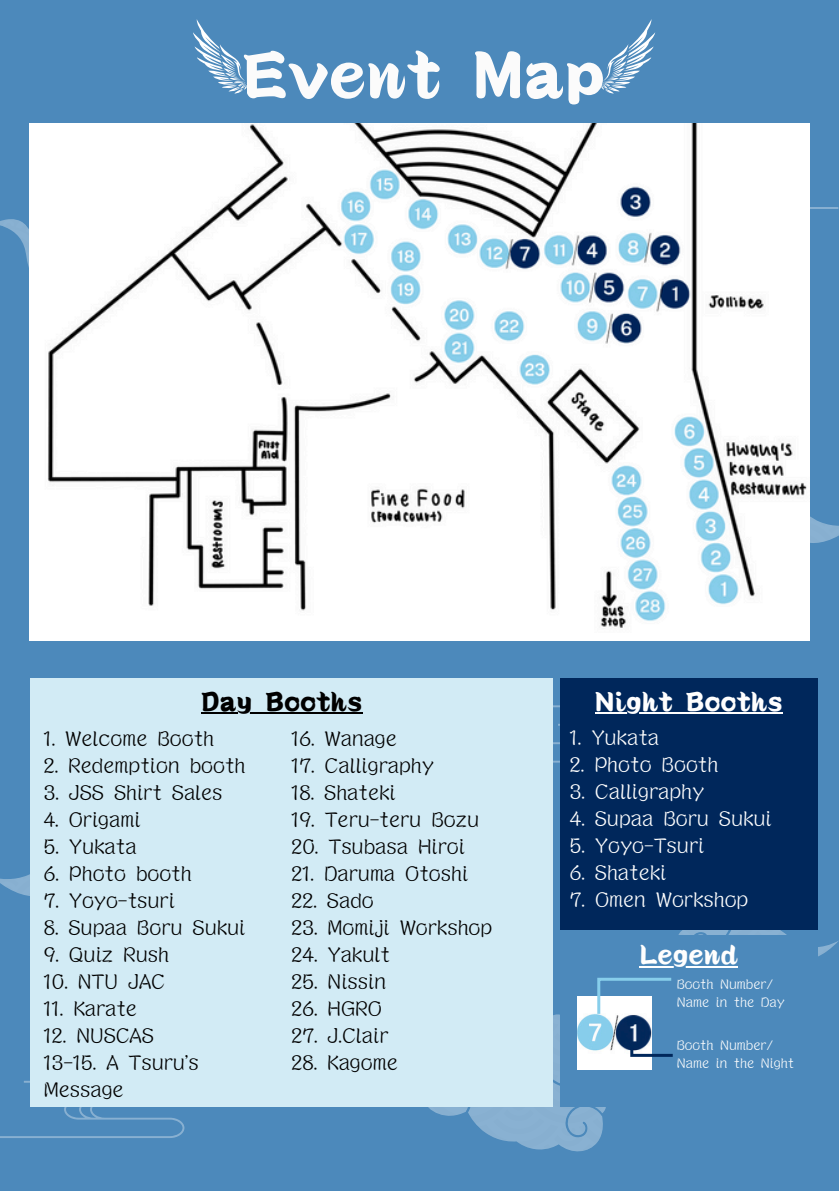
<style>
.page{position:relative;width:839px;height:1191px;background:#fff}
.page>*{position:absolute;margin:0;border:0;box-sizing:border-box;transform-origin:0 0}
.t1{font:62px "Seibi Ohkido Ultra Bold";color:#fbfbfb}
.t2{font:25.6px "Seibi Ohkido Ultra Bold";color:#fefefe}
.t3{font:25.6px "Seibi Ohkido Ultra Bold";color:#000}
.t4{font:20px/27px "Seibi Shiba Medium";color:#000}
.t5{font:20px "Seibi Shiba Medium";color:#fefefe}
.t6{font:13px/17.6px "Seibi Shiba Medium";color:#fefefe}
</style>
<div class="page">
<div style="left:0;top:0;width:838px;height:1191px;background:#4c89bb"></div>
<svg style="left:298px;top:923px;width:533px;height:228px"></svg>
<svg style="left:0;top:219px;width:29px;height:48px"></svg>
<svg style="left:809px;top:362px;width:29px;height:215px"></svg>
<svg style="left:0;top:874px;width:30px;height:22px"></svg>
<svg style="left:552px;top:705px;width:8px;height:95px"></svg>
<svg style="left:809px;top:207px;width:29px;height:94px"></svg>
<svg style="left:0;top:1080px;width:281px;height:58px"></svg>
<div style="left:30px;top:679px;width:522px;height:427px;background:#d2ebf5"></div>
<hr style="left:201px;top:712px;width:161px;height:2px;background:#000">
<div style="left:560px;top:679px;width:257px;height:251px;background:#00275b"></div>
<hr style="left:595px;top:712px;width:187px;height:2px;background:#fefefe">
<div style="left:560px;top:936px;width:257px;height:171px;background:#4c89bb"></div>
<img style="left:577px;top:996px;width:74px;height:74px">
<svg style="left:595px;top:977px;width:77px;height:40px"></svg>
<svg style="left:628px;top:1045px;width:45px;height:13px"></svg>
<hr style="left:639px;top:966px;width:99px;height:1px;background:#fefefe">
<svg style="left:600px;top:19px;width:55px;height:75px"></svg>
<svg style="left:193px;top:19px;width:55px;height:75px"></svg>
<img style="left:29px;top:123px;width:780px;height:518px">
<p class="t1" style="left:242px;top:43px;width:364px">Event Map</p>
<p class="t3" style="left:201px;top:688px;width:163px">Day Booths</p>
<p class="t4" style="left:44px;top:725px;width:172px">1. Welcome Booth</p>
<p class="t4" style="left:44px;top:752px;width:203px">2. Redemption booth</p>
<p class="t4" style="left:44px;top:779px;width:180px">3. JSS Shirt Sales</p>
<p class="t4" style="left:44px;top:806px;width:98px">4. Origami</p>
<p class="t4" style="left:44px;top:833px;width:94px">5. Yukata</p>
<p class="t4" style="left:44px;top:860px;width:149px">6. Photo booth</p>
<p class="t4" style="left:44px;top:887px;width:133px">7. Yoyo-tsuri</p>
<p class="t4" style="left:44px;top:914px;width:203px">8. Supaa Boru Sukui</p>
<p class="t4" style="left:44px;top:941px;width:127px">9. Quiz Rush</p>
<p class="t4" style="left:44px;top:968px;width:123px">10. NTU JAC</p>
<p class="t4" style="left:44px;top:995px;width:95px">11. Karate</p>
<p class="t4" style="left:44px;top:1022px;width:157px">12. NUSCAS<br>13-15. A Tsuru’s<br>Message</p>
<h1 class="t4" style="left:291px;top:725px;width:107px">16. Wanage</h1>
<h1 class="t4" style="left:291px;top:752px;width:144px">17. Calligraphy</h1>
<h1 class="t4" style="left:291px;top:779px;width:106px">18. Shateki</h1>
<h1 class="t4" style="left:291px;top:806px;width:189px">19. Teru-teru Bozu</h1>
<h1 class="t4" style="left:291px;top:833px;width:175px">20. Tsubasa Hiroi</h1>
<h1 class="t4" style="left:291px;top:860px;width:178px">21. Daruma Otoshi</h1>
<h1 class="t4" style="left:291px;top:887px;width:84px">22. Sado</h1>
<h1 class="t4" style="left:291px;top:914px;width:202px">23. Momiji Workshop</h1>
<h1 class="t4" style="left:291px;top:941px;width:100px">24. Yakult</h1>
<h1 class="t4" style="left:291px;top:968px;width:96px">25. Nissin</h1>
<h1 class="t4" style="left:291px;top:995px;width:92px">26. HGRO</h1>
<h1 class="t4" style="left:291px;top:1022px;width:99px">27. J.Clair</h1>
<h1 class="t4" style="left:291px;top:1049px;width:108px">28. Kagome</h1>
<p class="t2" style="left:595px;top:688px;width:189px">Night Booths</p>
<p class="t5" style="left:570px;top:727px;width:91px">1. Yukata</p>
<p class="t5" style="left:570px;top:754px;width:150px">2. Photo Booth</p>
<p class="t5" style="left:570px;top:781px;width:136px">3. Calligraphy</p>
<p class="t5" style="left:570px;top:808px;width:203px">4. Supaa Boru Sukui</p>
<p class="t5" style="left:570px;top:835px;width:136px">5. Yoyo-Tsuri</p>
<p class="t5" style="left:570px;top:862px;width:98px">6. Shateki</p>
<p class="t5" style="left:570px;top:889px;width:180px">7. Omen Workshop</p>
<p class="t2" style="left:639px;top:942px;width:100px">Legend</p>
<p class="t6" style="left:676px;top:975px;width:109px">Booth Number/<br>Name in the Day</p>
<p class="t6" style="left:676px;top:1036px;width:119px">Booth Number/<br>Name in the Night</p>
</div>
